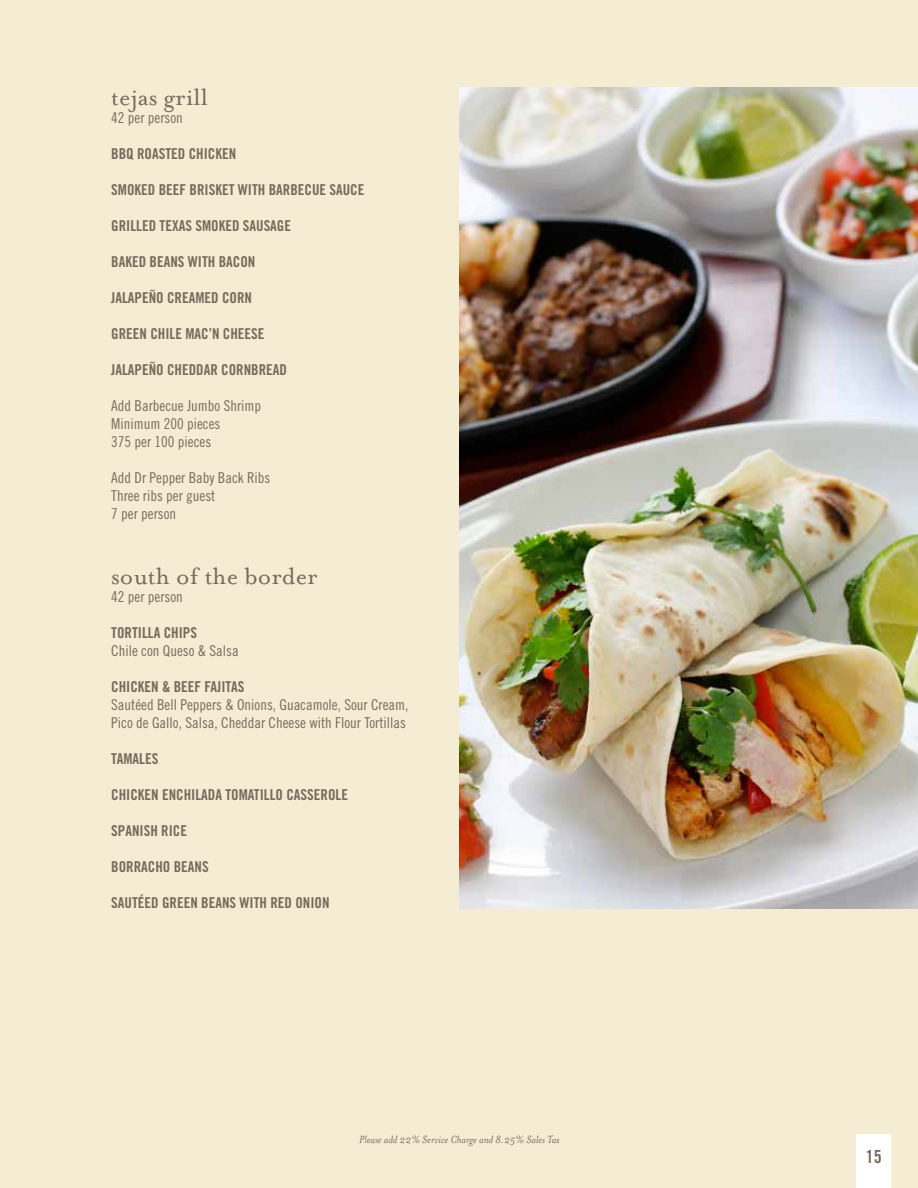
<style>
.page{position:relative;width:918px;height:1188px;background:#f4edd3}
.page>*{position:absolute;margin:0;border:0;box-sizing:border-box;transform-origin:0 0}
.t1{font:27px "Mrs Eaves Roman";color:#786b5d}
.t2{font:18px "Trade Gothic Bold Cond Twenty";color:#786b5d}
.t3{font:15px "Trade Gothic Bold Cond Twenty";color:#786b5d}
.t4{font:15px/18px "Trade Gothic Cond Eighteen";color:#786b5d}
.t5{font:italic 12px "Mrs Eaves";color:#786b5d}
</style>
<div class="page">
<div style="left:856px;top:1134px;width:35px;height:54px;background:#fff"></div>
<img style="left:459px;top:87px;width:459px;height:821px">
<h1 class="t1" style="left:111px;top:82px;width:98px">tejas grill</h1>
<p class="t4" style="left:111px;top:108px;width:73px">42 per person</p>
<p class="t3" style="left:111px;top:144px;width:126px">BBQ ROASTED CHICKEN</p>
<p class="t3" style="left:111px;top:180px;width:255px">SMOKED BEEF BRISKET WITH BARBECUE SAUCE</p>
<p class="t3" style="left:111px;top:216px;width:181px">GRILLED TEXAS SMOKED SAUSAGE</p>
<p class="t3" style="left:111px;top:252px;width:146px">BAKED BEANS WITH BACON</p>
<p class="t3" style="left:111px;top:288px;width:142px">JALAPEÑO CREAMED CORN</p>
<p class="t3" style="left:111px;top:324px;width:155px">GREEN CHILE MAC’N CHEESE</p>
<p class="t3" style="left:111px;top:360px;width:177px">JALAPEÑO CHEDDAR CORNBREAD</p>
<p class="t4" style="left:111px;top:396px;width:151px">Add Barbecue Jumbo Shrimp<br>Minimum 200 pieces<br>375 per 100 pieces</p>
<p class="t4" style="left:111px;top:468px;width:161px">Add Dr Pepper Baby Back Ribs<br>Three ribs per guest<br>7 per person</p>
<h1 class="t1" style="left:111px;top:561px;width:208px">south of the border</h1>
<p class="t4" style="left:111px;top:587px;width:73px">42 per person</p>
<p class="t3" style="left:111px;top:623px;width:87px">TORTILLA CHIPS</p>
<p class="t4" style="left:111px;top:641px;width:129px">Chile con Queso &amp; Salsa</p>
<p class="t3" style="left:111px;top:677px;width:135px">CHICKEN &amp; BEEF FAJITAS</p>
<p class="t4" style="left:111px;top:695px;width:299px">Sautéed Bell Peppers &amp; Onions, Guacamole, Sour Cream,<br>Pico de Gallo, Salsa, Cheddar Cheese with Flour Tortillas</p>
<p class="t3" style="left:111px;top:749px;width:49px">TAMALES</p>
<p class="t3" style="left:111px;top:785px;width:238px">CHICKEN ENCHILADA TOMATILLO CASSEROLE</p>
<p class="t3" style="left:111px;top:821px;width:77px">SPANISH RICE</p>
<p class="t3" style="left:111px;top:857px;width:99px">BORRACHO BEANS</p>
<p class="t3" style="left:111px;top:893px;width:220px">SAUTÉED GREEN BEANS WITH RED ONION</p>
<p class="t5" style="left:359px;top:1133px;width:202px">Please add 22% Service Charge and 8.25% Sales Tax</p>
<p class="t2" style="left:866px;top:1146px;width:17px">15</p>
</div>
